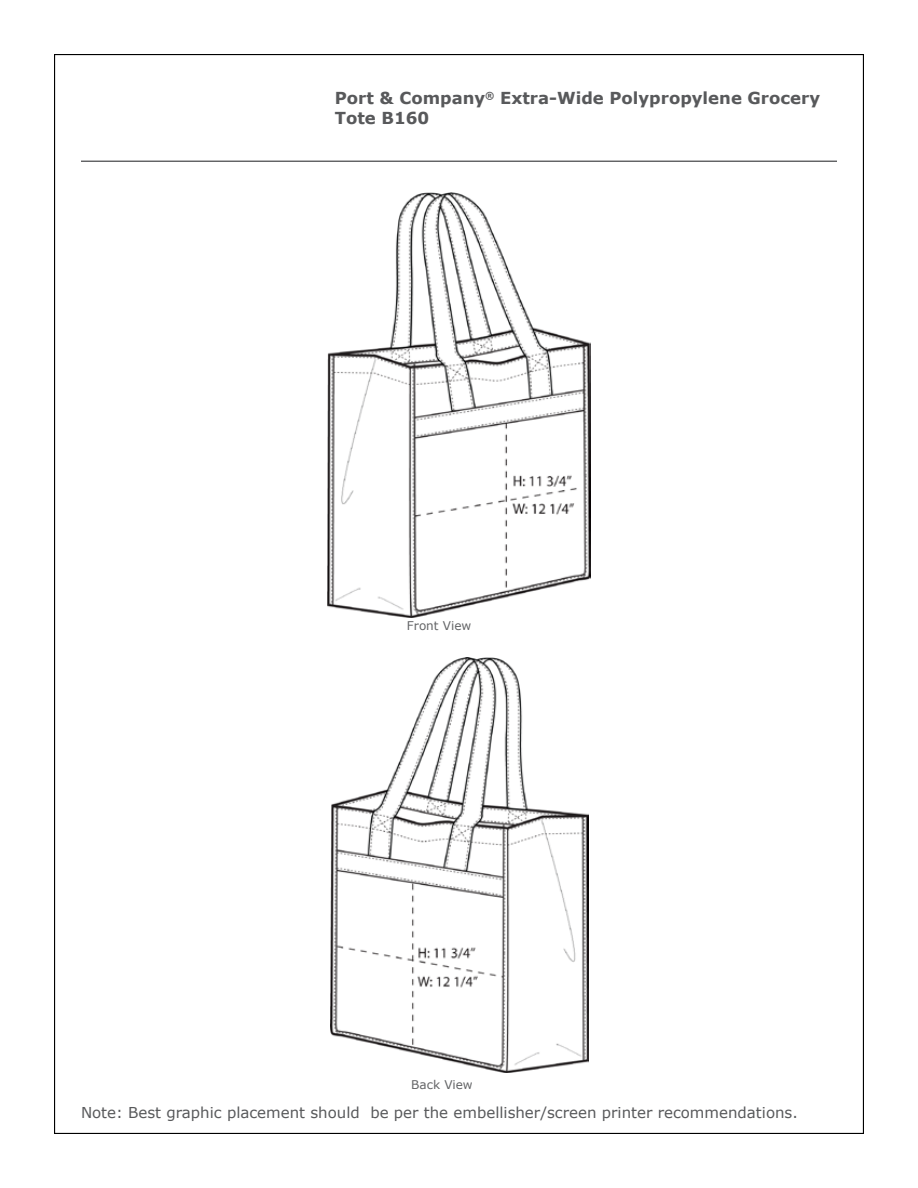
<style>
.page{position:relative;width:918px;height:1188px;background:#fff}
.page>*{position:absolute;margin:0;border:0;box-sizing:border-box;transform-origin:0 0}
.t1{font:700 16.5px/19.8px "Verdana";color:#58595b}
.t2{font:15px "Verdana";color:#58595b}
.t3{font:12px "Verdana";color:#636466}
</style>
<div class="page">
<hr style="left:81px;top:161px;width:756px;height:1px;background:#636466">
<img style="left:327px;top:193px;width:264px;height:424px">
<img style="left:330px;top:658px;width:258px;height:415px">
<p class="t1" style="left:335px;top:88px;width:487px">Port &amp; Company<sup>®</sup> Extra-Wide Polypropylene Grocery<br>Tote B160</p>
<p class="t3" style="left:407px;top:618px;width:66px">Front View</p>
<p class="t3" style="left:411px;top:1077px;width:63px">Back View</p>
<p class="t2" style="left:81px;top:1103px;width:718px">Note: Best graphic placement should be per the embellisher/screen printer recommendations.</p>
</div>
